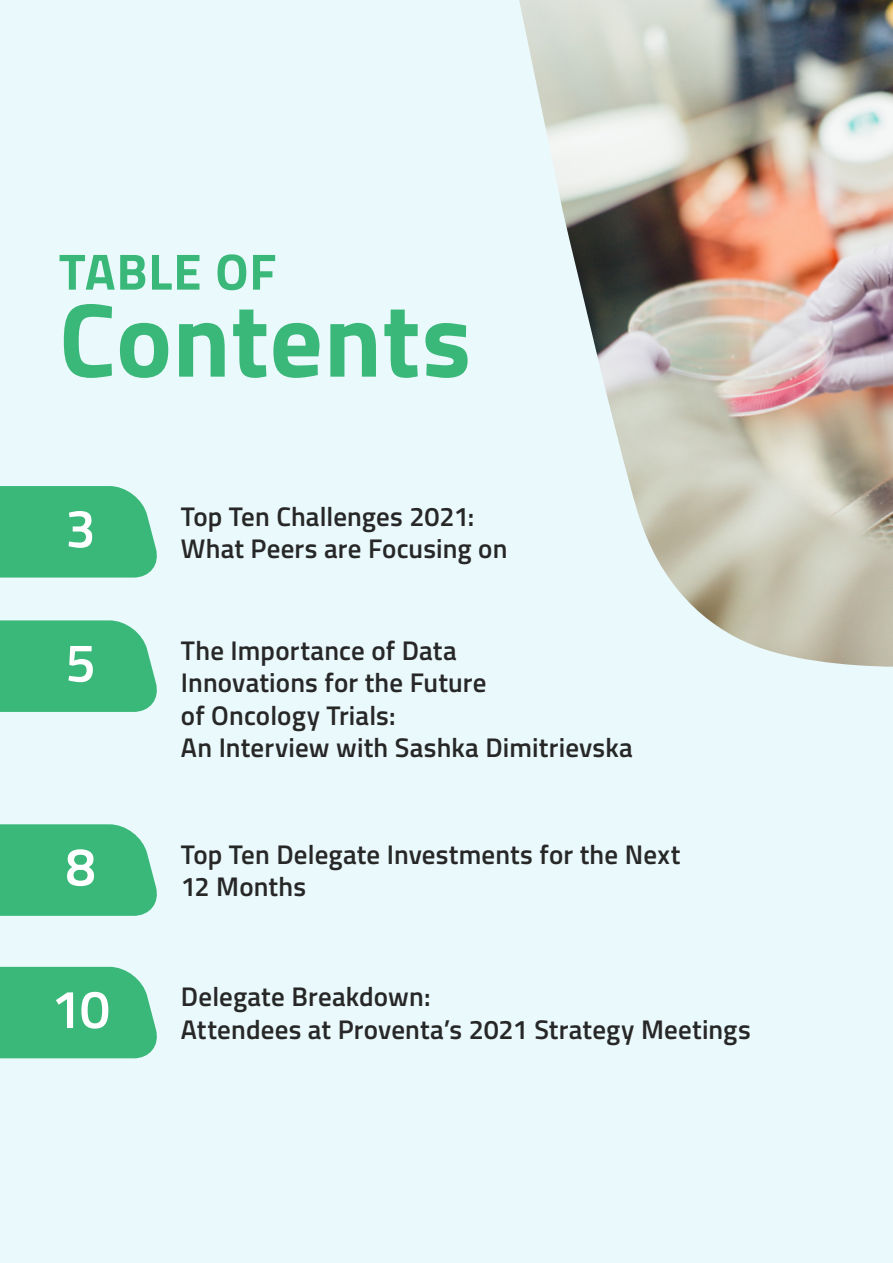
<style>
.page{position:relative;width:893px;height:1263px;background:#eaf9fc}
.page>*{position:absolute;margin:0;border:0;box-sizing:border-box;transform-origin:0 0}
.t1{font:700 105px "Cairo";letter-spacing:.005em;color:#3ab879}
.t2{font:600 54px "Cairo";color:#fff}
.t3{font:700 51px "Cairo";letter-spacing:.015em;color:#3ab879}
.t4{font:600 27px "Cairo";letter-spacing:.005em;color:#272727}
</style>
<div class="page">
<img style="left:519px;top:0;width:374px;height:667px">
<svg style="left:0;top:486px;width:157px;height:92px;background:#45bc81"></svg>
<svg style="left:0;top:620px;width:157px;height:92px;background:#45bc81"></svg>
<svg style="left:0;top:824px;width:157px;height:92px;background:#45bc81"></svg>
<div style="left:0;top:967px;width:157px;height:91px;background:#3ab879"></div>
<p class="t3" style="left:59px;top:230px;width:219px">TABLE OF</p>
<p class="t1" style="left:59px;top:254px;width:414px">Contents</p>
<p class="t2" style="left:65px;top:488px;width:32px">3</p>
<p class="t4" style="left:181px;top:496px;width:295px">Top Ten Challenges 2021:</p>
<p class="t4" style="left:181px;top:528px;width:328px">What Peers are Focusing on</p>
<p class="t2" style="left:65px;top:622px;width:32px">5</p>
<p class="t4" style="left:181px;top:630px;width:277px">The Importance of Data</p>
<p class="t4" style="left:181px;top:663px;width:307px">Innovations for the Future</p>
<p class="t4" style="left:181px;top:695px;width:216px">of Oncology Trials:</p>
<p class="t4" style="left:181px;top:727px;width:453px">An Interview with Sashka Dimitrievska</p>
<p class="t2" style="left:65px;top:826px;width:32px">8</p>
<p class="t4" style="left:181px;top:834px;width:501px">Top Ten Delegate Investments for the Next</p>
<p class="t4" style="left:181px;top:866px;width:127px">12 Months</p>
<p class="t2" style="left:51px;top:968px;width:60px">10</p>
<p class="t4" style="left:181px;top:977px;width:251px">Delegate Breakdown:</p>
<p class="t4" style="left:181px;top:1009px;width:571px">Attendees at Proventa’s 2021 Strategy Meetings</p>
</div>
